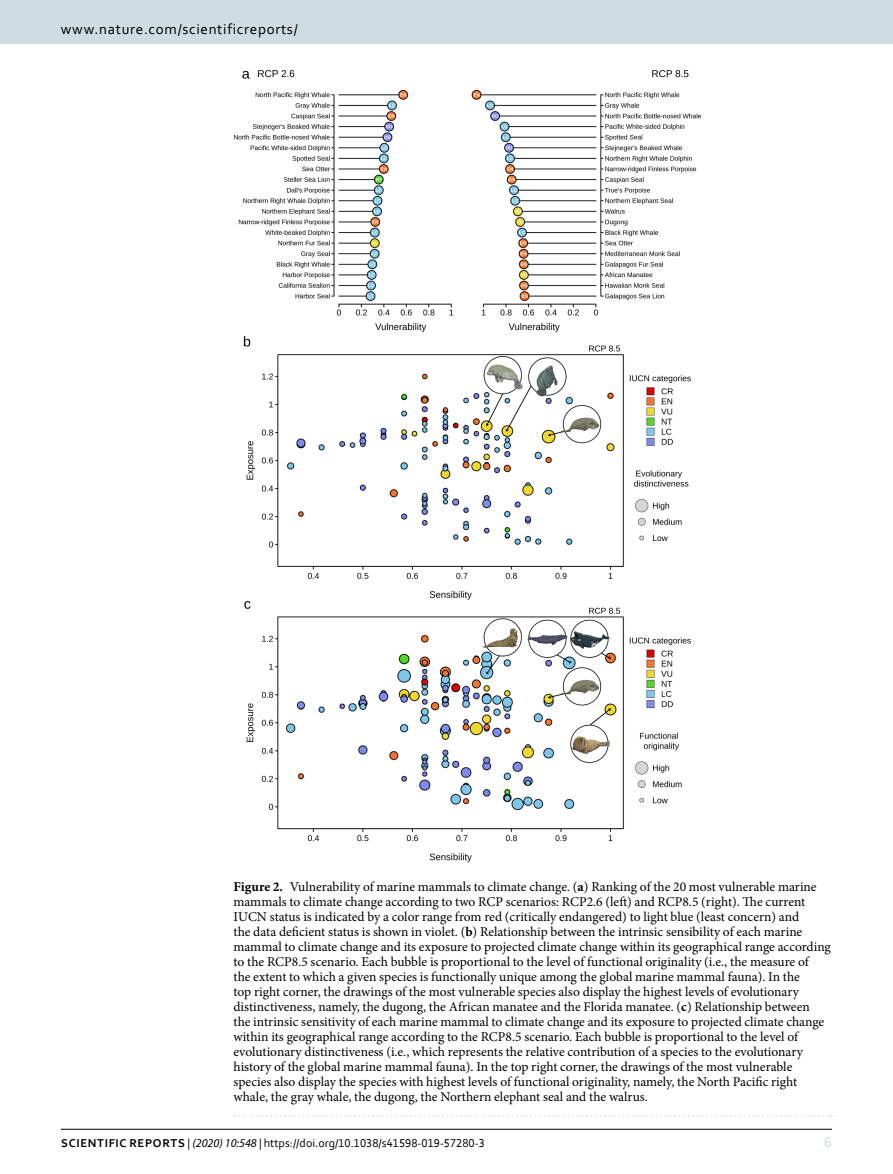
<style>
.page{position:relative;width:893px;height:1174px;background:#fff}
.page>*{position:absolute;margin:0;border:0;box-sizing:border-box;transform-origin:0 0}
.t1{font:15px "Corbel 2";letter-spacing:.045em;color:#000}
.t2{font:15px "Corbel 2";color:#cedde4}
.t3{font:13.5px/15px "Minion Pro";color:#000}
.t4{font:12px "Corbel";color:#000}
.s1{font-weight:700}
.s2{font-family:"Corbel Bold 2"}
.s3{font-family:"Corbel 2"}
.s4{font-family:"Myriad Pro";font-style:italic}
</style>
<div class="page">
<hr style="left:61px;top:1129px;width:771px;height:1px;background:#000">
<div style="left:0;top:0;width:893px;height:43px;background:#cedde4"></div>
<img style="left:233px;top:70px;width:468px;height:792px">
<svg style="left:234px;top:1115px;width:598px;height:1px"></svg>
<p class="t1" style="left:61px;top:19px;width:238px">www.nature.com/scientificreports/</p>
<p class="t3" style="left:233px;top:879px;width:599px"><span class="s1">Figure 2.</span> Vulnerability of marine mammals to climate change. (<span class="s1">a</span>) Ranking of the 20 most vulnerable marine mammals to climate change according to two RCP scenarios: RCP2.6 (left) and RCP8.5 (right). The current IUCN status is indicated by a color range from red (critically endangered) to light blue (least concern) and<br>the data deficient status is shown in violet. (<span class="s1">b</span>) Relationship between the intrinsic sensibility of each marine mammal to climate change and its exposure to projected climate change within its geographical range according to the RCP8.5 scenario. Each bubble is proportional to the level of functional originality (i.e., the measure of<br>the extent to which a given species is functionally unique among the global marine mammal fauna). In the<br>top right corner, the drawings of the most vulnerable species also display the highest levels of evolutionary distinctiveness, namely, the dugong, the African manatee and the Florida manatee. (<span class="s1">c</span>) Relationship between<br>the intrinsic sensitivity of each marine mammal to climate change and its exposure to projected climate change within its geographical range according to the RCP8.5 scenario. Each bubble is proportional to the level of evolutionary distinctiveness (i.e., which represents the relative contribution of a species to the evolutionary history of the global marine mammal fauna). In the top right corner, the drawings of the most vulnerable species also display the species with highest levels of functional originality, namely, the North Pacific right whale, the gray whale, the dugong, the Northern elephant seal and the walrus.</p>
<p class="t4" style="left:61px;top:1135px;width:425px"><span class="s2">SCIENTIFIC REPORTS</span> <span class="s3">|</span> <span class="s4">(2020) 10:548</span> <span class="s3">|</span> https://doi.org/10.1038/s41598-019-57280-3</p>
<p class="t2" style="left:824px;top:1132px;width:9px">6</p>
</div>
